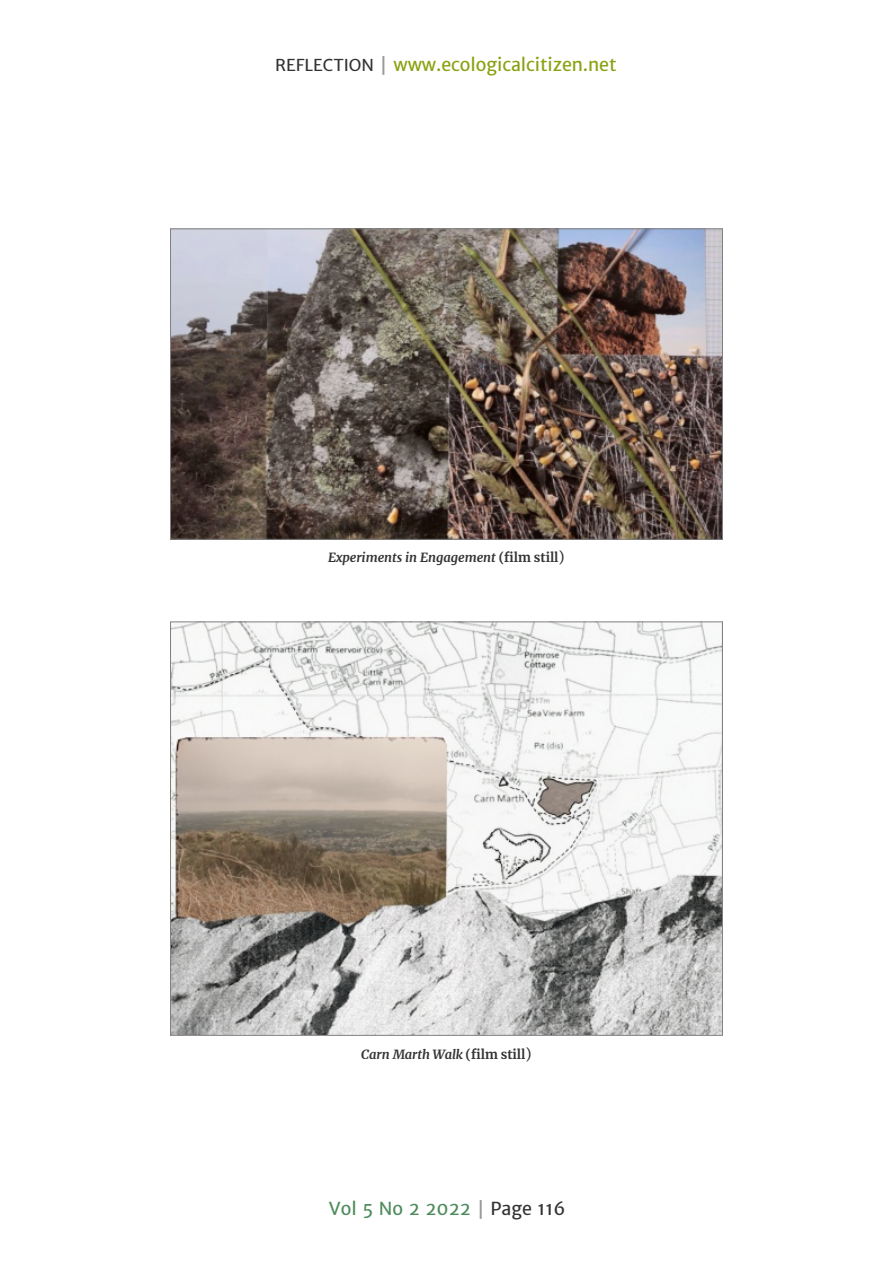
<style>
.page{position:relative;width:893px;height:1263px;background:#fff}
.page>*{position:absolute;margin:0;border:0;box-sizing:border-box;transform-origin:0 0}
.t1{font:18px "Merriweather Sans";letter-spacing:-.005em;color:#89a10e}
.t2{font:18px "Merriweather Sans";color:#4d8a5a}
.t3{font:italic 700 12.75px "Merriweather";letter-spacing:-.005em;color:#333}
.s1{font-size:16.5px;color:#333}
.s2{font-size:19.5px;color:#999}
.s3{font-style:normal}
.s4{font-weight:400;font-style:normal;font-size:14.25px}
.s5{color:#333}
</style>
<div class="page">
<img style="left:172px;top:230px;width:549px;height:308px">
<img style="left:172px;top:623px;width:549px;height:411px">
<h1 class="t1" style="left:275px;top:53px;width:343px"><span class="s1">REFLECTION</span> <span class="s2">|</span> www.ecologicalcitizen.net</h1>
<p class="t3" style="left:328px;top:549px;width:238px">Experiments in Engagement <span class="s3">(film still</span><span class="s4">)</span></p>
<p class="t3" style="left:361px;top:1046px;width:172px">Carn Marth Walk <span class="s3">(film still</span><span class="s4">)</span></p>
<h1 class="t2" style="left:329px;top:1197px;width:238px">Vol 5 No 2 2022 <span class="s2">|</span> <span class="s5">Page 116</span></h1>
</div>
